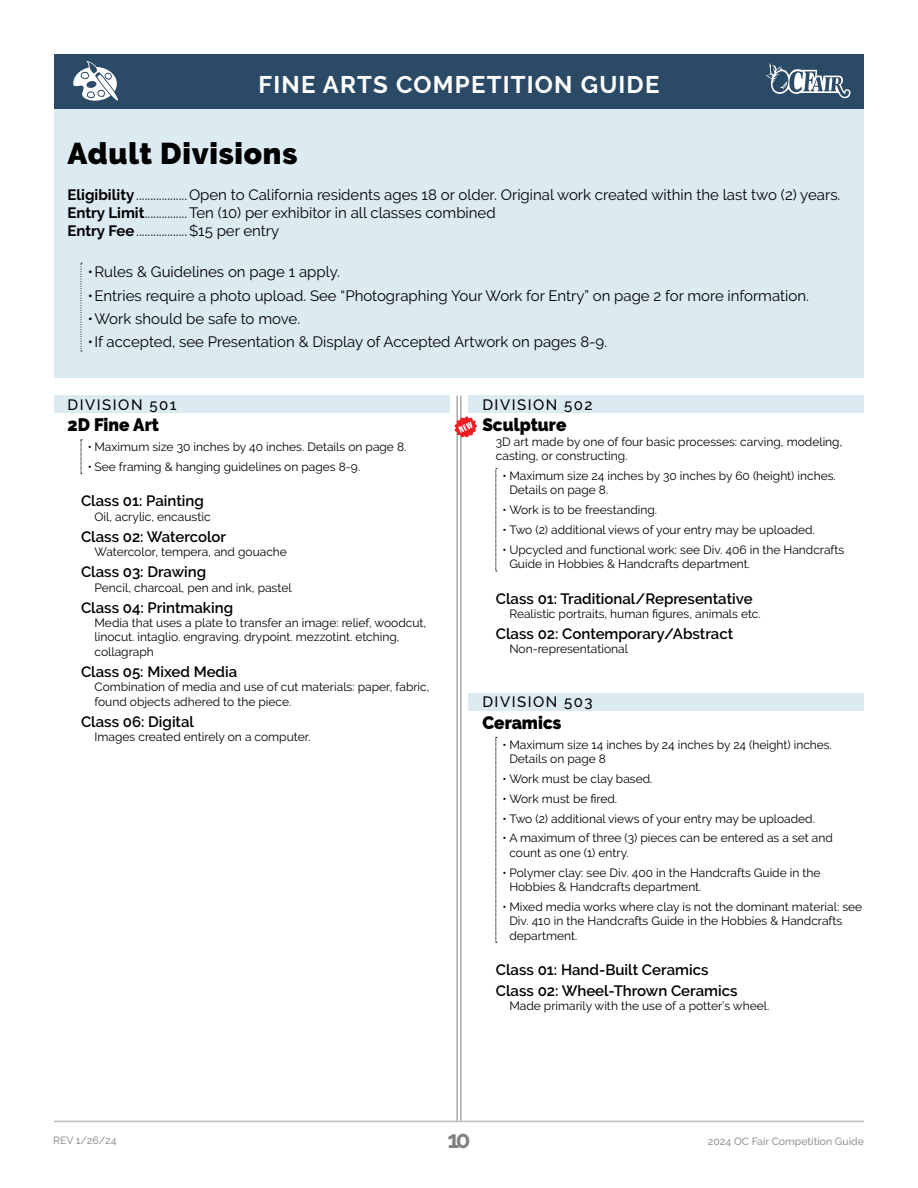
<style>
.page{position:relative;width:918px;height:1188px;background:#fff}
.page>*{position:absolute;margin:0;border:0;box-sizing:border-box;transform-origin:0 0}
.H1_DIV_Title_header{font:900 30px "Raleway";letter-spacing:.025em;color:#000}
.t1{font:700 24px "Raleway";letter-spacing:.05em;color:#fff}
.t2{font:700 24px "Raleway";color:#808285}
.H4_DIV_NAME{font:900 18px "Raleway";color:#000;scale:.95 1}
.P1_Paragraph_Style_1{font:15px "Raleway";color:#000}
.H5_Class_Name{font:600 15px "Raleway";color:#000}
.H3_DIV___with_shadin{font:500 15px "Raleway";letter-spacing:.1em;color:#000}
.P2_Class_Description{font:12px/14.4px "Raleway";color:#000}
.t3{font:500 10.5px "Raleway";color:#939598}
.s1{font-weight:700}
</style>
<div class="page">
<div style="left:54px;top:54px;width:810px;height:55px;background:#2b4a66"></div>
<svg style="left:73px;top:61px;width:45px;height:40px"></svg>
<hr style="left:54px;top:1121px;width:810px;height:1px;background:#939598">
<svg style="left:766px;top:63px;width:84px;height:35px"></svg>
<div style="left:54px;top:109px;width:810px;height:269px;background:#dceaf2"></div>
<div style="left:54px;top:396px;width:395px;height:17px;background:#dceaf2"></div>
<svg style="left:81px;top:440px;width:1px;height:34px"></svg>
<div style="left:469px;top:396px;width:395px;height:17px;background:#dceaf2"></div>
<svg style="left:496px;top:468px;width:1px;height:104px"></svg>
<div style="left:469px;top:693px;width:395px;height:18px;background:#dceaf2"></div>
<svg style="left:496px;top:737px;width:1px;height:206px"></svg>
<svg style="left:81px;top:263px;width:1px;height:89px"></svg>
<hr style="left:460px;top:396px;width:1px;height:725px;background:#000">
<hr style="left:457px;top:396px;width:1px;height:725px;background:#000">
<svg style="left:454px;top:416px;width:23px;height:22px"></svg>
<h2 class="t1" style="left:259px;top:71px;width:402px">FINE ARTS COMPETITION GUIDE</h2>
<h1 class="H1_DIV_Title_header" style="left:68px;top:136px;width:231px">Adult Divisions</h1>
<p class="P1_Paragraph_Style_1" style="left:68px;top:186px;width:774px"><span class="s1">Eligibility</span>..................Open to California residents ages 18 or older. Original work created within the last two (2) years.</p>
<p class="P1_Paragraph_Style_1" style="left:68px;top:204px;width:430px"><span class="s1">Entry Limit</span>...............Ten (10) per exhibitor in all classes combined</p>
<p class="P1_Paragraph_Style_1" style="left:68px;top:222px;width:213px"><span class="s1">Entry Fee</span>..................$15 per entry</p>
<p class="P1_Paragraph_Style_1" style="left:88px;top:263px;width:254px">•Rules &amp; Guidelines on page 1 apply.</p>
<p class="P1_Paragraph_Style_1" style="left:88px;top:287px;width:723px">•Entries require a photo upload. See “Photographing Your Work for Entry” on page 2 for more information.</p>
<p class="P1_Paragraph_Style_1" style="left:88px;top:310px;width:214px">•Work should be safe to move.</p>
<p class="P1_Paragraph_Style_1" style="left:88px;top:333px;width:521px">•If accepted, see Presentation &amp; Display of Accepted Artwork on pages 8-9.</p>
<h3 class="H3_DIV___with_shadin" style="left:68px;top:396px;width:111px">DIVISION 501</h3>
<h4 class="H4_DIV_NAME" style="left:68px;top:415px;width:98px">2D Fine Art</h4>
<p class="P2_Class_Description" style="left:88px;top:440px;width:320px">• Maximum size 30 inches by 40 inches. Details on page 8.</p>
<p class="P2_Class_Description" style="left:88px;top:459px;width:274px">• See framing &amp; hanging guidelines on pages 8-9.</p>
<h5 class="H5_Class_Name" style="left:81px;top:492px;width:124px">Class 01: Painting</h5>
<p class="P2_Class_Description" style="left:95px;top:509px;width:118px">Oil, acrylic, encaustic</p>
<h5 class="H5_Class_Name" style="left:81px;top:528px;width:147px">Class 02: Watercolor</h5>
<p class="P2_Class_Description" style="left:95px;top:545px;width:194px">Watercolor, tempera, and gouache</p>
<h5 class="H5_Class_Name" style="left:81px;top:563px;width:127px">Class 03: Drawing</h5>
<p class="P2_Class_Description" style="left:95px;top:580px;width:199px">Pencil, charcoal, pen and ink, pastel</p>
<h5 class="H5_Class_Name" style="left:81px;top:599px;width:154px">Class 04: Printmaking</h5>
<p class="P2_Class_Description" style="left:95px;top:615px;width:333px">Media that uses a plate to transfer an image: relief, woodcut, linocut. intaglio. engraving. drypoint. mezzotint. etching, collagraph</p>
<h5 class="H5_Class_Name" style="left:81px;top:663px;width:158px">Class 05: Mixed Media</h5>
<p class="P2_Class_Description" style="left:95px;top:680px;width:336px">Combination of media and use of cut materials: paper, fabric, found objects adhered to the piece.</p>
<h5 class="H5_Class_Name" style="left:81px;top:713px;width:115px">Class 06: Digital</h5>
<p class="P2_Class_Description" style="left:95px;top:729px;width:218px">Images created entirely on a computer.</p>
<h3 class="H3_DIV___with_shadin" style="left:482px;top:396px;width:112px">DIVISION 502</h3>
<h4 class="H4_DIV_NAME" style="left:482px;top:415px;width:90px">Sculpture</h4>
<p class="P2_Class_Description" style="left:496px;top:434px;width:348px">3D art made by one of four basic processes: carving, modeling, casting, or constructing.</p>
<p class="P2_Class_Description" style="left:509px;top:468px;width:328px;text-indent:-7px">• Maximum size 24 inches by 30 inches by 60 (height) inches.<br>Details on page 8.</p>
<p class="P2_Class_Description" style="left:503px;top:503px;width:156px">• Work is to be freestanding.</p>
<p class="P2_Class_Description" style="left:503px;top:522px;width:314px">• Two (2) additional views of your entry may be uploaded.</p>
<p class="P2_Class_Description" style="left:509px;top:542px;width:337px;text-indent:-7px">• Upcycled and functional work: see Div. 406 in the Handcrafts<br>Guide in Hobbies &amp; Handcrafts department.</p>
<h5 class="H5_Class_Name" style="left:496px;top:590px;width:258px">Class 01: Traditional/Representative</h5>
<p class="P2_Class_Description" style="left:509px;top:606px;width:253px">Realistic portraits, human figures, animals etc.</p>
<h5 class="H5_Class_Name" style="left:496px;top:625px;width:239px">Class 02: Contemporary/Abstract</h5>
<p class="P2_Class_Description" style="left:509px;top:642px;width:120px">Non-representational</p>
<h3 class="H3_DIV___with_shadin" style="left:482px;top:693px;width:112px">DIVISION 503</h3>
<h4 class="H4_DIV_NAME" style="left:482px;top:712px;width:85px">Ceramics</h4>
<p class="P2_Class_Description" style="left:509px;top:737px;width:324px;text-indent:-7px">• Maximum size 14 inches by 24 inches by 24 (height) inches.<br>Details on page 8</p>
<p class="P2_Class_Description" style="left:503px;top:771px;width:151px">• Work must be clay based.</p>
<p class="P2_Class_Description" style="left:503px;top:791px;width:116px">• Work must be fired.</p>
<p class="P2_Class_Description" style="left:503px;top:811px;width:314px">• Two (2) additional views of your entry may be uploaded.</p>
<p class="P2_Class_Description" style="left:509px;top:831px;width:325px;text-indent:-7px">• A maximum of three (3) pieces can be entered as a set and count as one (1) entry.</p>
<p class="P2_Class_Description" style="left:509px;top:865px;width:313px;text-indent:-7px">• Polymer clay: see Div. 400 in the Handcrafts Guide in the<br>Hobbies &amp; Handcrafts department.</p>
<p class="P2_Class_Description" style="left:509px;top:899px;width:354px;text-indent:-7px">• Mixed media works where clay is not the dominant material: see<br>Div. 410 in the Handcrafts Guide in the Hobbies &amp; Handcrafts department.</p>
<h5 class="H5_Class_Name" style="left:496px;top:961px;width:214px">Class 01: Hand-Built Ceramics</h5>
<h5 class="H5_Class_Name" style="left:496px;top:982px;width:243px">Class 02: Wheel-Thrown Ceramics</h5>
<p class="P2_Class_Description" style="left:509px;top:999px;width:261px">Made primarily with the use of a potter’s wheel.</p>
<p class="t3" style="left:53px;top:1134px;width:65px">REV 1/26/24</p>
<h2 class="t2" style="left:447px;top:1126px;width:25px">10</h2>
<p class="t3" style="left:708px;top:1135px;width:158px">2024 OC Fair Competition Guide</p>
</div>
